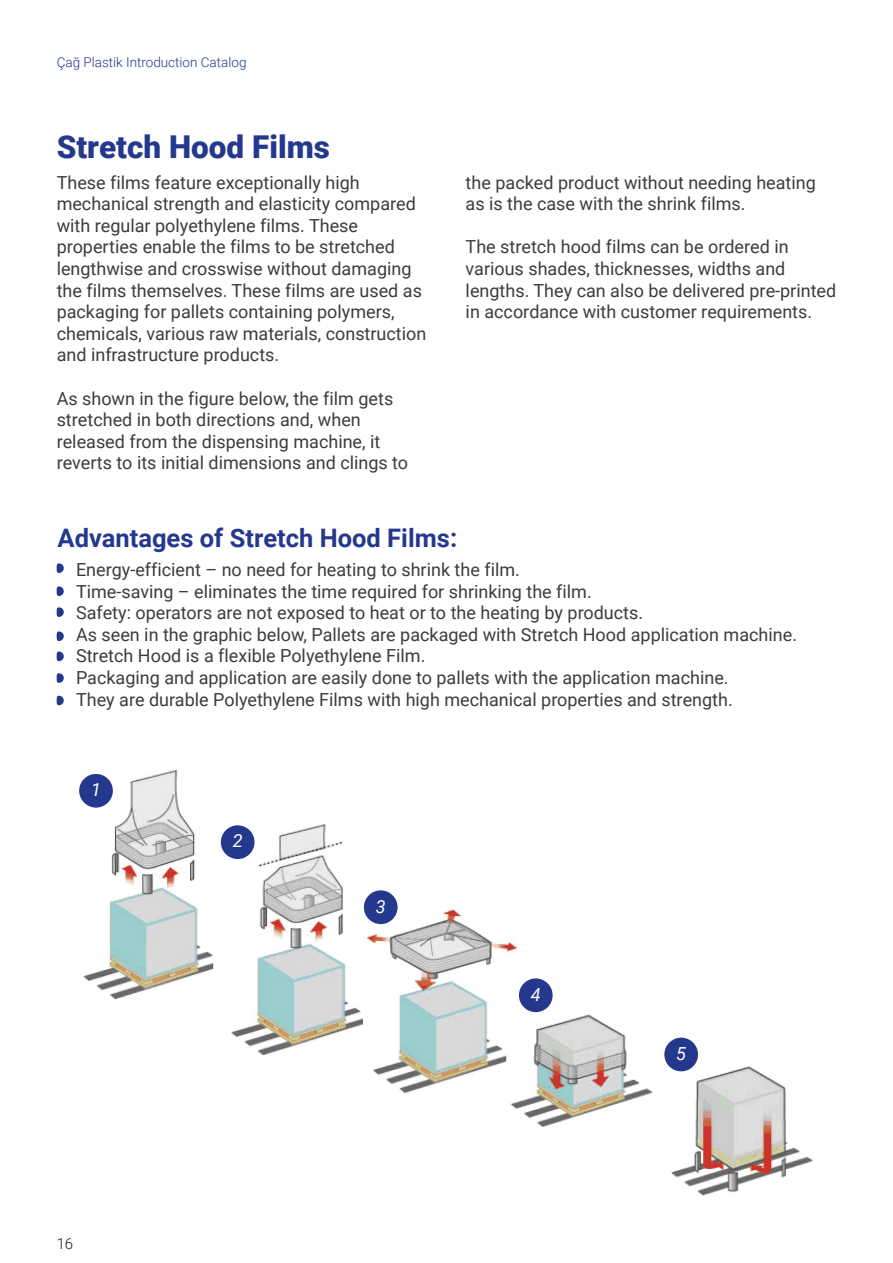
<style>
.page{position:relative;width:893px;height:1263px;background:#fff}
.page>*{position:absolute;margin:0;border:0;box-sizing:border-box;transform-origin:0 0}
.t1{font:900 31.5px "Roboto";color:#24388d}
.t2{font:700 25.5px "Roboto";color:#24388d}
.t3{font:18px/21.6px "Roboto";color:#3c3c3b}
.t4{font:italic 18px "Roboto";color:#fff}
.t5{font:300 15px "Roboto";color:#1d1d1b}
.t6{font:300 13.5px "Roboto";color:#24388d}
</style>
<div class="page">
<svg style="left:56px;top:563px;width:8px;height:10px"></svg>
<svg style="left:56px;top:607px;width:8px;height:10px"></svg>
<svg style="left:56px;top:586px;width:8px;height:10px"></svg>
<svg style="left:56px;top:631px;width:8px;height:10px"></svg>
<svg style="left:56px;top:652px;width:8px;height:9px"></svg>
<svg style="left:56px;top:673px;width:8px;height:10px"></svg>
<svg style="left:56px;top:696px;width:8px;height:9px"></svg>
<img style="left:79px;top:770px;width:135px;height:230px">
<img style="left:220px;top:824px;width:157px;height:232px">
<img style="left:364px;top:909px;width:162px;height:184px">
<div style="left:79px;top:774px;width:34px;height:34px;background:#24388d;border-radius:50%"></div>
<div style="left:221px;top:825px;width:34px;height:34px;background:#24388d;border-radius:50%"></div>
<div style="left:364px;top:890px;width:34px;height:34px;background:#24388d;border-radius:50%"></div>
<img style="left:506px;top:995px;width:147px;height:132px">
<div style="left:519px;top:978px;width:34px;height:34px;background:#24388d;border-radius:50%"></div>
<img style="left:666px;top:1062px;width:147px;height:134px">
<div style="left:664px;top:1038px;width:34px;height:33px;background:#24388d;border-radius:50%"></div>
<p class="t6" style="left:57px;top:52px;width:191px">Çağ Plastik Introduction Catalog</p>
<h1 class="t1" style="left:57px;top:125px;width:275px">Stretch Hood Films</h1>
<p class="t3" style="left:57px;top:171px;width:371px">These films feature exceptionally high mechanical strength and elasticity compared with regular polyethylene films. These properties enable the films to be stretched lengthwise and crosswise without damaging the films themselves. These films are used as packaging for pallets containing polymers, chemicals, various raw materials, construction and infrastructure products.</p>
<p class="t3" style="left:57px;top:387px;width:353px">As shown in the figure below, the film gets stretched in both directions and, when released from the dispensing machine, it reverts to its initial dimensions and clings to</p>
<p class="t3" style="left:466px;top:171px;width:352px">the packed product without needing heating as is the case with the shrink films.</p>
<p class="t3" style="left:466px;top:236px;width:372px">The stretch hood films can be ordered in various shades, thicknesses, widths and lengths. They can also be delivered pre-printed in accordance with customer requirements.</p>
<h2 class="t2" style="left:58px;top:520px;width:401px">Advantages of Stretch Hood Films:</h2>
<p class="t3" style="left:76px;top:558px;width:723px">Energy-efficient – no need for heating to shrink the film.<br>Time-saving – eliminates the time required for shrinking the film.<br>Safety: operators are not exposed to heat or to the heating by products.<br>As seen in the graphic below, Pallets are packaged with Stretch Hood application machine.<br>Stretch Hood is a flexible Polyethylene Film.<br>Packaging and application are easily done to pallets with the application machine.<br>They are durable Polyethylene Films with high mechanical properties and strength.</p>
<p class="t4" style="left:91px;top:777px;width:11px">1</p>
<p class="t5" style="left:57px;top:1233px;width:18px">16</p>
<p class="t4" style="left:233px;top:828px;width:11px">2</p>
<p class="t4" style="left:376px;top:893px;width:11px">3</p>
<p class="t4" style="left:531px;top:981px;width:11px">4</p>
<p class="t4" style="left:676px;top:1041px;width:11px">5</p>
</div>
